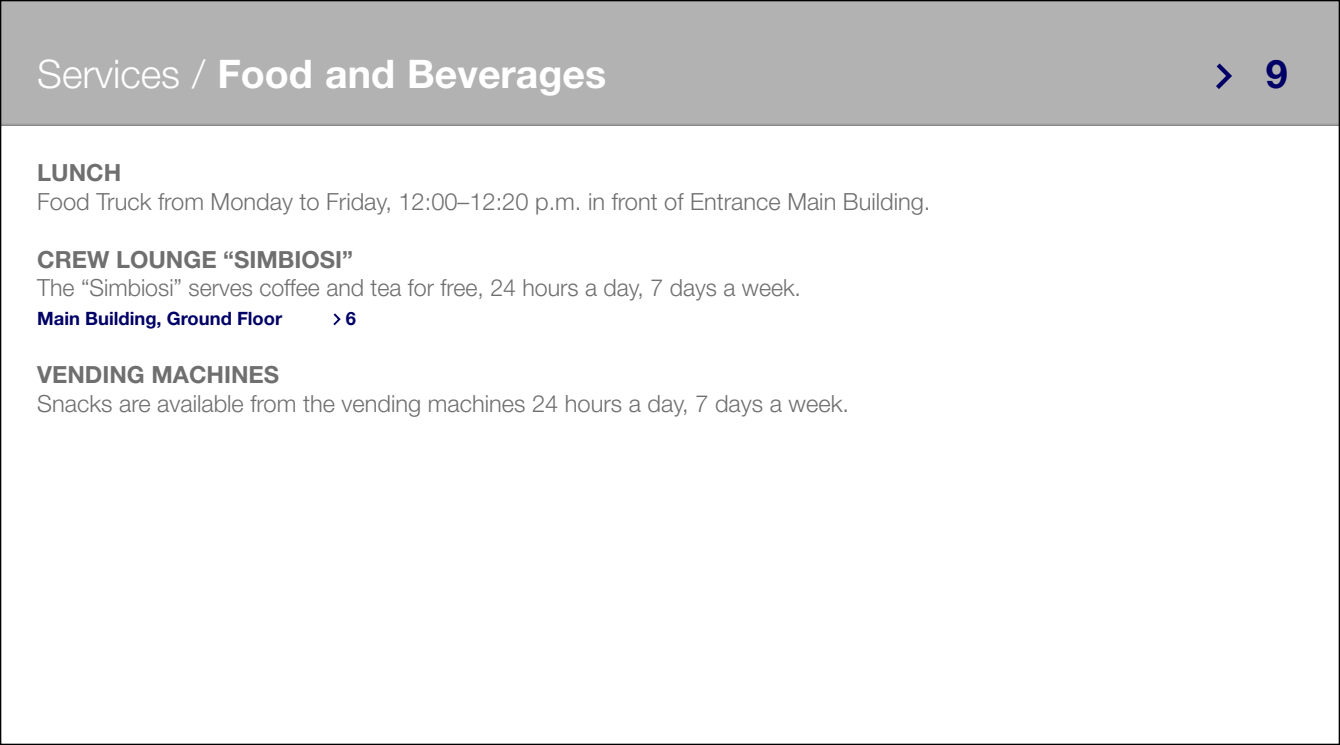
<style>
.page{position:relative;width:1340px;height:745px;background:#fff}
.page>*{position:absolute;margin:0;border:0;box-sizing:border-box;transform-origin:0 0}
.t1{font:700 39.38px "Helvetica Neue LT";color:#fff}
.t2{font:700 39.38px "Helvetica Neue LT";color:#006}
.t3{font:300 23.62px "Helvetica Neue LT";color:#706f6f}
.t4{font:700 23.62px "Helvetica Neue LT";color:#706f6f}
.t5{font:700 18.38px "Helvetica Neue LT";color:#006}
.s1{font-weight:300}
</style>
<div class="page">
<div style="left:0;top:0;width:1339px;height:160px;background:#b3b2b2"></div>
<div style="left:0;top:126px;width:1339px;height:618px;background:#fff"></div>
<svg style="left:1216px;top:63px;width:16px;height:26px"></svg>
<svg style="left:333px;top:313px;width:8px;height:12px"></svg>
<h1 class="t1" style="left:37px;top:50px;width:570px"><span class="s1">Services /</span> Food and Beverages</h1>
<h1 class="t2" style="left:1265px;top:50px;width:23px">9</h1>
<p class="t4" style="left:37px;top:158px;width:86px">LUNCH</p>
<p class="t3" style="left:37px;top:187px;width:894px">Food Truck from Monday to Friday, 12:00–12:20 p.m. in front of Entrance Main Building.</p>
<p class="t4" style="left:37px;top:244px;width:317px">CREW LOUNGE “SIMBIOSI”</p>
<p class="t3" style="left:37px;top:273px;width:765px">The “Simbiosi” serves coffee and tea for free, 24 hours a day, 7 days a week.</p>
<p class="t5" style="left:37px;top:307px;width:246px">Main Building, Ground Floor</p>
<p class="t5" style="left:346px;top:307px;width:12px">6</p>
<p class="t4" style="left:37px;top:360px;width:243px">VENDING MACHINES</p>
<p class="t3" style="left:37px;top:389px;width:813px">Snacks are available from the vending machines 24 hours a day, 7 days a week.</p>
</div>
